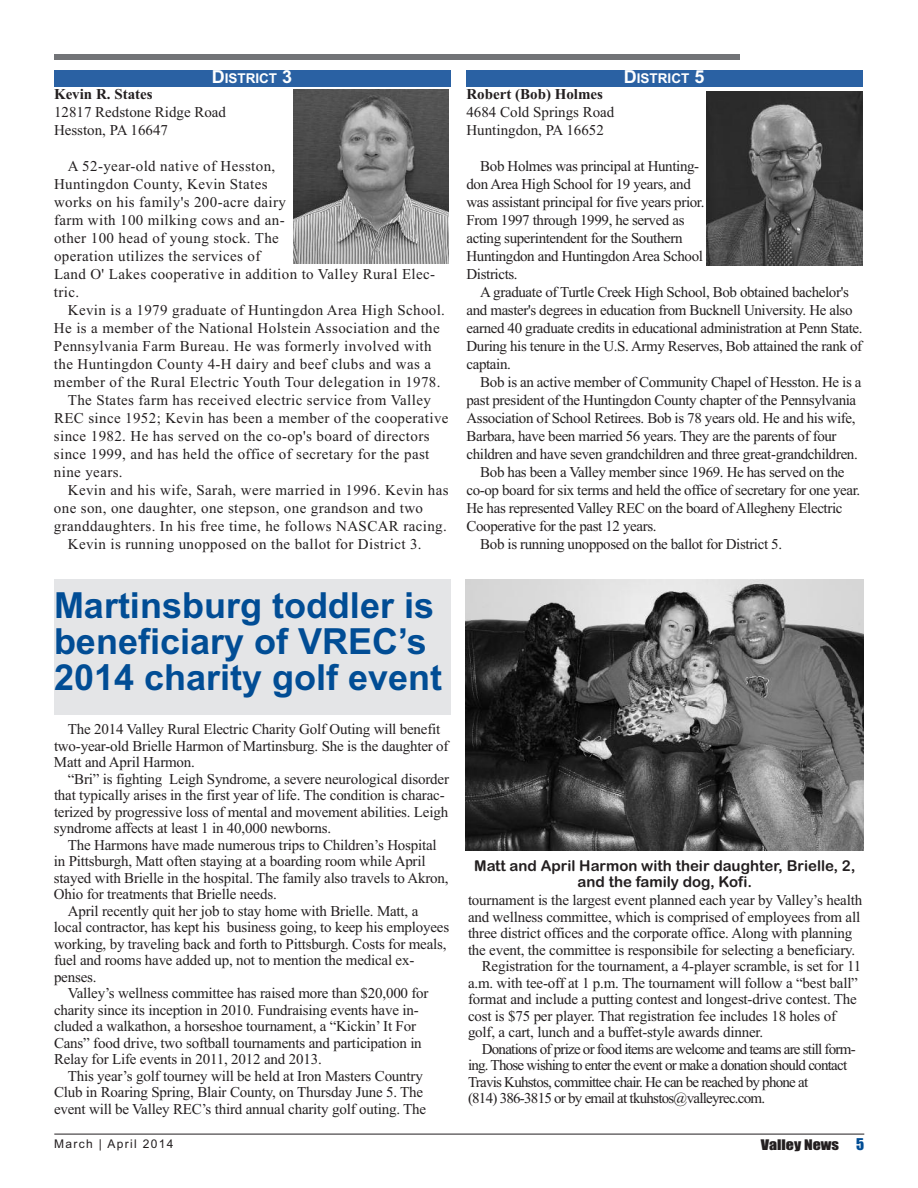
<style>
.page{position:relative;width:918px;height:1188px;background:#fff}
.page>*{position:absolute;margin:0;border:0;box-sizing:border-box;transform-origin:0 0}
.t1{font:700 36px/36px "Arial";color:#014d95}
.t2{font:15px/18px "Times New Roman";letter-spacing:-.015em;color:#231f20}
.t3{font:15px/18px "Times New Roman";letter-spacing:.025em;color:#231f20}
.t4{font:15px "Times New Roman";letter-spacing:-.05em;color:#231f20}
.t5{font:15px/16.5px "Arial Rounded MT Bold";color:#231f20;text-align:center}
.t6{font:700 15px "Times New Roman";color:#231f20}
.t7{font:700 13.5px "Arial";color:#fff}
.t8{font:13.5px "Impact";color:#231f20;scale:1.18 1}
.t9{font:12px "Arial";letter-spacing:.11em;color:#231f20}
.s1{font-size:18px}
.s2{font-size:15px;color:#014d95}
</style>
<div class="page">
<div style="left:54px;top:580px;width:397px;height:135px;background:#e4e5e7"></div>
<hr style="left:54px;top:1134px;width:810px;height:1px;background:#231f20">
<div style="left:54px;top:54px;width:686px;height:6px;background:#727477"></div>
<div style="left:54px;top:70px;width:396px;height:17px;background:#2a61a3"></div>
<div style="left:466px;top:70px;width:396px;height:17px;background:#2a61a3"></div>
<img style="left:293px;top:90px;width:156px;height:174px">
<img style="left:707px;top:91px;width:155px;height:174px">
<img style="left:466px;top:580px;width:398px;height:271px">
<p class="t7" style="left:212px;top:70px;width:82px"><span class="s1">D</span>ISTRICT <span class="s1">3</span></p>
<p class="t7" style="left:624px;top:70px;width:82px"><span class="s1">D</span>ISTRICT <span class="s1">5</span></p>
<p class="t6" style="left:54px;top:86px;width:100px">Kevin R. States</p>
<p class="t2" style="left:54px;top:103px;width:174px">12817 Redstone Ridge Road<br>Hesston, PA 16647</p>
<p class="t3" style="left:54px;top:157px;width:383px;text-indent:14px">A 52-year-old native of Hesston,<br>Huntingdon County, Kevin States<br>works on his family's 200-acre dairy<br>farm with 100 milking cows and an-<br>other 100 head of young stock. The<br>operation utilizes the services of<br>Land O' Lakes cooperative in addition to Valley Rural Elec&shy;tric.</p>
<p class="t3" style="left:68px;top:301px;width:379px">Kevin is a 1979 graduate of Huntingdon Area High School.</p>
<p class="t3" style="left:54px;top:319px;width:387px">He is a member of the National Holstein Association and the</p>
<p class="t3" style="left:54px;top:337px;width:379px">Pennsylvania Farm Bureau. He was formerly involved with</p>
<p class="t3" style="left:54px;top:355px;width:379px">the Huntingdon County 4-H dairy and beef clubs and was a</p>
<p class="t3" style="left:54px;top:373px;width:388px">member of the Rural Electric Youth Tour delegation in 1978.</p>
<p class="t3" style="left:68px;top:391px;width:365px">The States farm has received electric service from Valley</p>
<p class="t3" style="left:54px;top:409px;width:396px">REC since 1952; Kevin has been a member of the cooperative</p>
<p class="t3" style="left:54px;top:427px;width:377px">since 1982. He has served on the co-op's board of directors</p>
<p class="t3" style="left:54px;top:445px;width:377px">since 1999, and has held the office of secretary for the past</p>
<p class="t3" style="left:54px;top:463px;width:70px">nine years.</p>
<p class="t3" style="left:68px;top:481px;width:382px">Kevin and his wife, Sarah, were married in 1996. Kevin has</p>
<p class="t3" style="left:54px;top:499px;width:371px">one son, one daughter, one stepson, one grandson and two</p>
<p class="t3" style="left:54px;top:517px;width:394px">granddaughters. In his free time, he follows NASCAR racing.</p>
<p class="t3" style="left:68px;top:535px;width:355px">Kevin is running unopposed on the ballot for District 3.</p>
<h1 class="t1" style="left:54px;top:588px;width:390px">Martinsburg toddler is beneficiary of VREC’s<br>2014 charity golf event</h1>
<p class="t2" style="left:54px;top:721px;width:396px;line-height:16.5px;text-indent:14px">The 2014 Valley Rural Electric Charity Golf Outing will benefit two-year-old Brielle Harmon of Martinsburg. She is the daughter of<br>Matt and April Harmon.</p>
<p class="t2" style="left:54px;top:770px;width:397px;line-height:16.5px;text-indent:14px">“Bri” is fighting Leigh Syndrome, a severe neurological disorder that typically arises in the first year of life. The condition is charac&shy;terized by progressive loss of mental and movement abilities. Leigh syndrome affects at least 1 in 40,000 newborns.</p>
<p class="t2" style="left:68px;top:836px;width:371px">The Harmons have made numerous trips to Children’s Hospital</p>
<p class="t2" style="left:54px;top:852px;width:373px">in Pittsburgh, Matt often staying at a boarding room while April</p>
<p class="t2" style="left:54px;top:869px;width:396px">stayed with Brielle in the hospital. The family also travels to Akron,</p>
<p class="t2" style="left:54px;top:885px;width:224px">Ohio for treatments that Brielle needs.</p>
<p class="t2" style="left:68px;top:902px;width:352px">April recently quit her job to stay home with Brielle. Matt, a</p>
<p class="t2" style="left:54px;top:918px;width:397px">local contractor, has kept his business going, to keep his employees</p>
<p class="t2" style="left:54px;top:935px;width:394px">working, by traveling back and forth to Pittsburgh. Costs for meals,</p>
<p class="t2" style="left:54px;top:951px;width:362px">fuel and rooms have added up, not to mention the medical ex-</p>
<p class="t2" style="left:54px;top:968px;width:44px">penses.</p>
<p class="t2" style="left:68px;top:984px;width:362px">Valley’s wellness committee has raised more than $20,000 for</p>
<p class="t2" style="left:54px;top:1001px;width:366px">charity since its inception in 2010. Fundraising events have in-</p>
<p class="t2" style="left:54px;top:1017px;width:363px">cluded a walkathon, a horseshoe tournament, a “Kickin’ It For</p>
<p class="t2" style="left:54px;top:1034px;width:369px">Cans” food drive, two softball tournaments and participation in</p>
<p class="t2" style="left:54px;top:1050px;width:269px">Relay for Life events in 2011, 2012 and 2013.</p>
<p class="t2" style="left:68px;top:1067px;width:357px">This year’s golf tourney will be held at Iron Masters Country</p>
<p class="t2" style="left:54px;top:1083px;width:371px">Club in Roaring Spring, Blair County, on Thursday June 5. The</p>
<p class="t2" style="left:54px;top:1100px;width:374px">event will be Valley REC’s third annual charity golf outing. The</p>
<p class="t6" style="left:466px;top:85px;width:138px">Robert (Bob) Holmes</p>
<p class="t2" style="left:466px;top:102px;width:149px">4684 Cold Springs Road<br>Huntingdon, PA 16652</p>
<p class="t2" style="left:467px;top:156px;width:240px;text-indent:14px">Bob Holmes was principal at Hunting&shy;don Area High School for 19 years, and was assistant principal for five years prior.<br>From 1997 through 1999, he served as acting superintendent for the Southern Huntingdon and Huntingdon Area School Districts.</p>
<p class="t2" style="left:467px;top:282px;width:398px;text-indent:14px">A graduate of Turtle Creek High School, Bob obtained bachelor's and master's degrees in education from Bucknell University. He also earned 40 graduate credits in educational administration at Penn State.<br>During his tenure in the U.S. Army Reserves, Bob attained the rank of captain.</p>
<p class="t2" style="left:480px;top:372px;width:383px">Bob is an active member of Community Chapel of Hesston. He is a</p>
<p class="t2" style="left:467px;top:390px;width:391px">past president of the Huntingdon County chapter of the Pennsylvania</p>
<p class="t2" style="left:467px;top:408px;width:391px">Association of School Retirees. Bob is 78 years old. He and his wife,</p>
<p class="t2" style="left:467px;top:426px;width:372px">Barbara, have been married 56 years. They are the parents of four</p>
<p class="t2" style="left:467px;top:444px;width:393px">children and have seven grandchildren and three great-grandchildren.</p>
<p class="t2" style="left:480px;top:462px;width:366px">Bob has been a Valley member since 1969. He has served on the</p>
<p class="t2" style="left:467px;top:480px;width:395px">co-op board for six terms and held the office of secretary for one year.</p>
<p class="t2" style="left:467px;top:498px;width:377px">He has represented Valley REC on the board of Allegheny Electric</p>
<p class="t2" style="left:467px;top:516px;width:192px">Cooperative for the past 12 years.</p>
<p class="t2" style="left:480px;top:534px;width:303px">Bob is running unopposed on the ballot for District 5.</p>
<p class="t5" style="left:474px;top:858px;width:383px">Matt and April Harmon with their daughter, Brielle, 2, and the family dog, Kofi.</p>
<p class="t2" style="left:468px;top:891px;width:396px">tournament is the largest event planned each year by Valley’s health</p>
<p class="t2" style="left:468px;top:908px;width:394px">and wellness committee, which is comprised of employees from all</p>
<p class="t2" style="left:468px;top:924px;width:386px">three district offices and the corporate office. Along with planning</p>
<p class="t2" style="left:468px;top:941px;width:389px">the event, the committee is responsibile for selecting a beneficiary.</p>
<p class="t2" style="left:482px;top:957px;width:381px">Registration for the tournament, a 4-player scramble, is set for 11</p>
<p class="t2" style="left:468px;top:974px;width:391px">a.m. with tee-off at 1 p.m. The tournament will follow a “best ball”</p>
<p class="t2" style="left:468px;top:990px;width:390px">format and include a putting contest and longest-drive contest. The</p>
<p class="t2" style="left:468px;top:1007px;width:370px">cost is $75 per player. That registration fee includes 18 holes of</p>
<p class="t2" style="left:468px;top:1023px;width:297px">golf, a cart, lunch and a buffet-style awards dinner.</p>
<p class="t4" style="left:482px;top:1040px;width:375px">Donations of prize or food items are welcome and teams are still form-</p>
<p class="t4" style="left:468px;top:1056px;width:381px">ing. Those wishing to enter the event or make a donation should contact</p>
<p class="t4" style="left:468px;top:1073px;width:342px">Travis Kuhstos, committee chair. He can be reached by phone at</p>
<p class="t4" style="left:468px;top:1089px;width:299px">(814) 386-3815 or by email at tkuhstos@valleyrec.com.</p>
<p class="t9" style="left:54px;top:1137px;width:121px">March | April 2014</p>
<p class="t8" style="left:761px;top:1137px;width:89px">Valley News <span class="s2">5</span></p>
</div>
